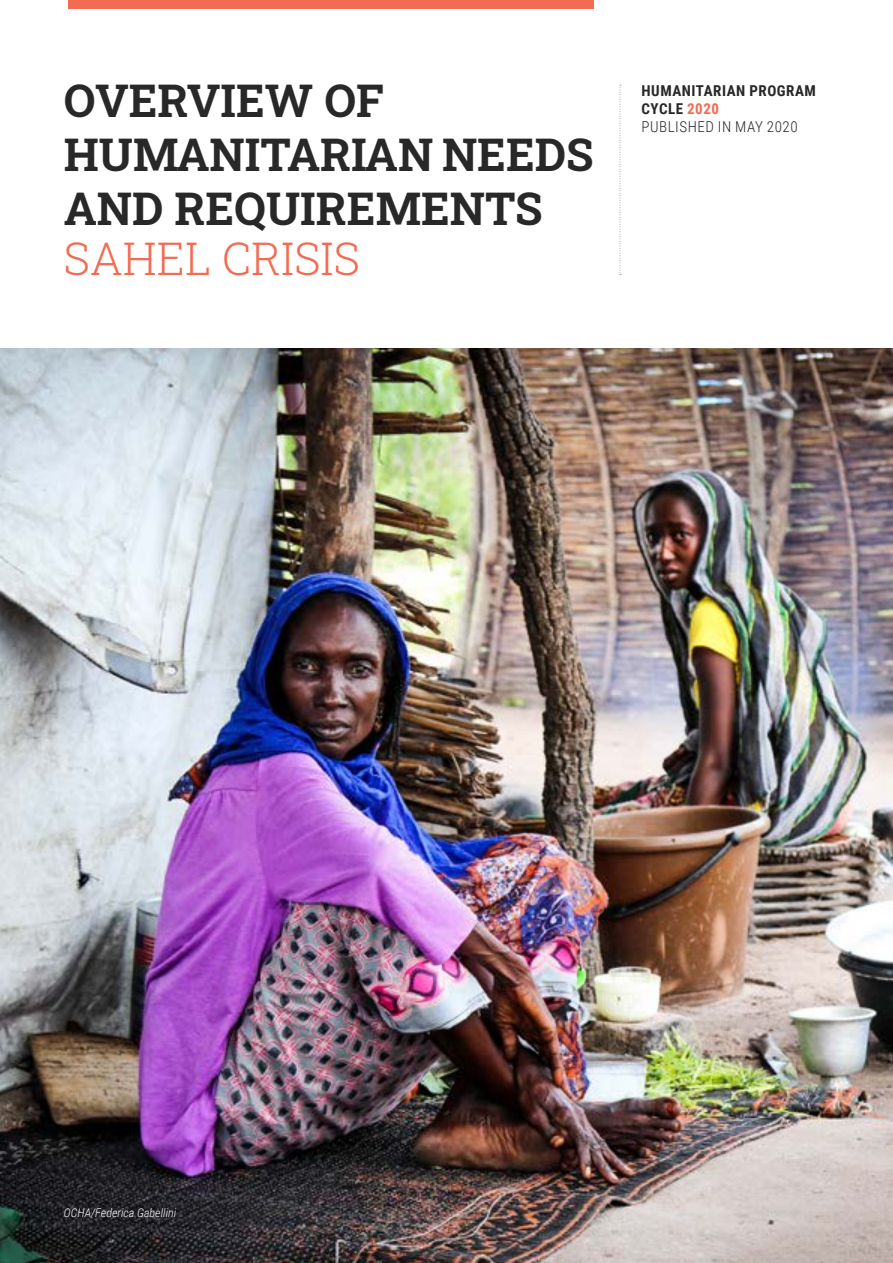
<style>
.page{position:relative;width:893px;height:1263px;background:#fff}
.page>*{position:absolute;margin:0;border:0;box-sizing:border-box;transform-origin:0 0}
._00-Cover-Title{font:45px/54px "Roboto Slab";color:#292829}
._00-Cover-Title-2{font:300 45px "Roboto Slab";color:#f26b52}
._00-Cover-Infos{font:700 15px/18px "Roboto Condensed";letter-spacing:.035em;color:#292829}
._00-Cover-Infos-2{font:300 15px "Roboto Condensed";letter-spacing:.035em;color:#292829}
.Caption-Text{font:italic 300 12px "Roboto Condensed";color:#fff}
.s1{color:#f26b52}
</style>
<div class="page">
<svg style="left:620px;top:85px;width:1px;height:190px"></svg>
<div style="left:68px;top:0;width:526px;height:8px;background:#f26b52"></div>
<img style="left:0;top:349px;width:893px;height:914px">
<p class="_00-Cover-Title" style="left:64px;top:73px;width:531px">OVERVIEW OF<br>HUMANITARIAN NEEDS<br>AND REQUIREMENTS</p>
<p class="_00-Cover-Title-2" style="left:64px;top:228px;width:298px">SAHEL CRISIS</p>
<p class="_00-Cover-Infos" style="left:641px;top:81px;width:176px">HUMANITARIAN PROGRAM<br>CYCLE <span class="s1">2020</span></p>
<p class="_00-Cover-Infos-2" style="left:641px;top:116px;width:158px">PUBLISHED IN MAY 2020</p>
<p class="Caption-Text" style="left:64px;top:1204px;width:114px">OCHA/Federica Gabellini</p>
</div>
